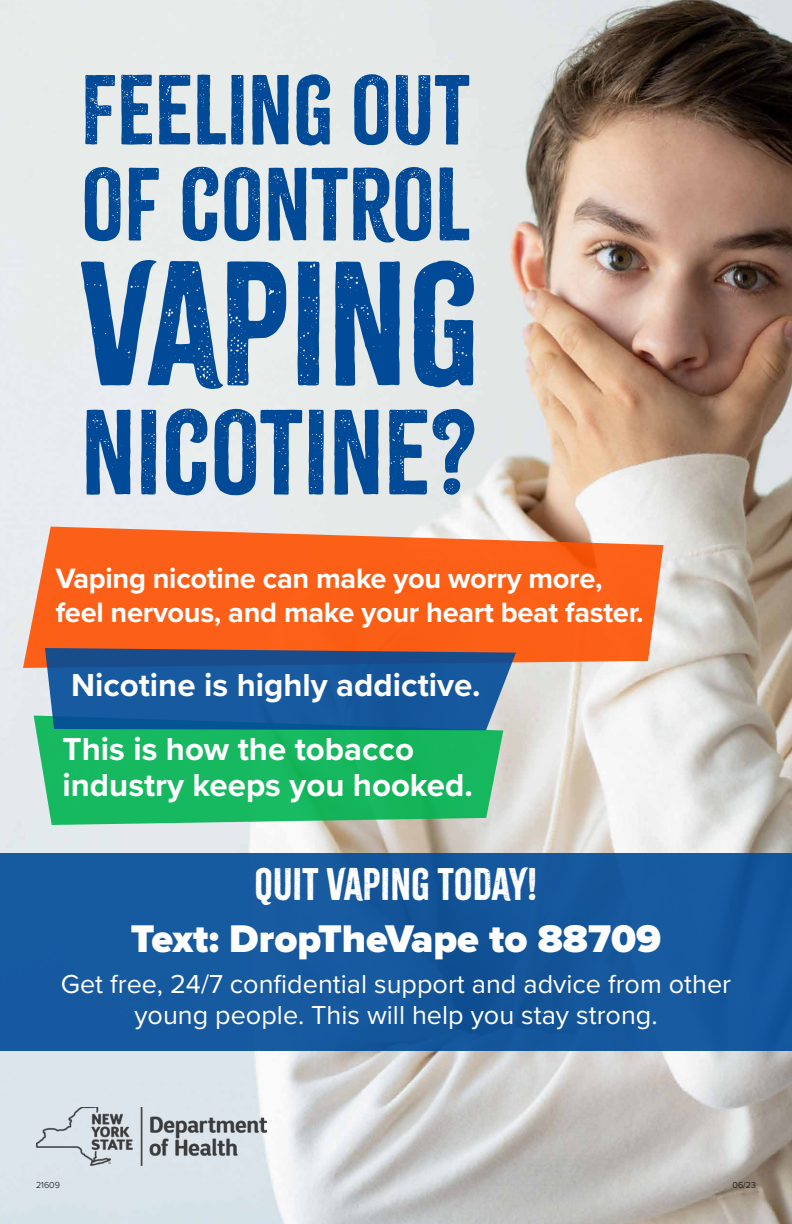
<style>
.page{position:relative;width:792px;height:1224px;background:#fff}
.page>*{position:absolute;margin:0;border:0;box-sizing:border-box;transform-origin:0 0}
.t1{font:155px "Citrus Gothic";color:#004a98}
.t2{font:106px "Citrus Gothic";color:#004a98}
.t3{font:91px "Citrus Gothic";color:#004a98}
.t4{font:87px "Citrus Gothic";color:#004a98}
.t5{font:900 40px "Proxima Nova";color:#fff}
.t6{font:40px "Citrus Gothic";color:#fff}
.t7{font:700 33px/36px "Proxima Nova";color:#fff}
.t8{font:700 29px/33.9px "Proxima Nova";letter-spacing:-.01em;color:#fff}
.t9{font:27px/31px "Proxima Nova";color:#fff;text-align:center}
.t10{font:300 9px "Proxima Nova";color:#000}
</style>
<div class="page">
<img style="left:0;top:0;width:792px;height:1224px">
<svg style="left:23px;top:527px;width:640px;height:141px;background:#f96f2f"></svg>
<svg style="left:34px;top:716px;width:469px;height:109px;background:#25ba67"></svg>
<svg style="left:45px;top:648px;width:471px;height:82px;background:#235b97"></svg>
<div style="left:0;top:853px;width:792px;height:198px;background:#1659a0"></div>
<img style="left:36px;top:1107px;width:231px;height:59px">
<h3 class="t4" style="left:81px;top:55px;width:391px">FEELING OUT</h3>
<h3 class="t3" style="left:81px;top:147px;width:391px">OF CONTROL</h3>
<h1 class="t1" style="left:81px;top:226px;width:400px">VAPING</h1>
<h2 class="t2" style="left:81px;top:386px;width:397px">NICOTINE?</h2>
<p class="t8" style="left:56px;top:561px;width:590px">Vaping nicotine can make you worry more, feel nervous, and make your heart beat faster.</p>
<p class="t7" style="left:71px;top:666px;width:411px">Nicotine is highly addictive.</p>
<p class="t7" style="left:62px;top:731px;width:412px">This is how the tobacco industry keeps you hooked.</p>
<h3 class="t6" style="left:255px;top:859px;width:284px">QUIT VAPING TODAY!</h3>
<h3 class="t5" style="left:131px;top:908px;width:532px">Text: DropTheVape to 88709</h3>
<p class="t9" style="left:61px;top:968px;width:672px">Get free, 24/7 confidential support and advice from other young people. This will help you stay strong.</p>
<p class="t10" style="left:36px;top:1178px;width:25px">21609</p>
<p class="t10" style="left:733px;top:1178px;width:25px">06/23</p>
</div>
